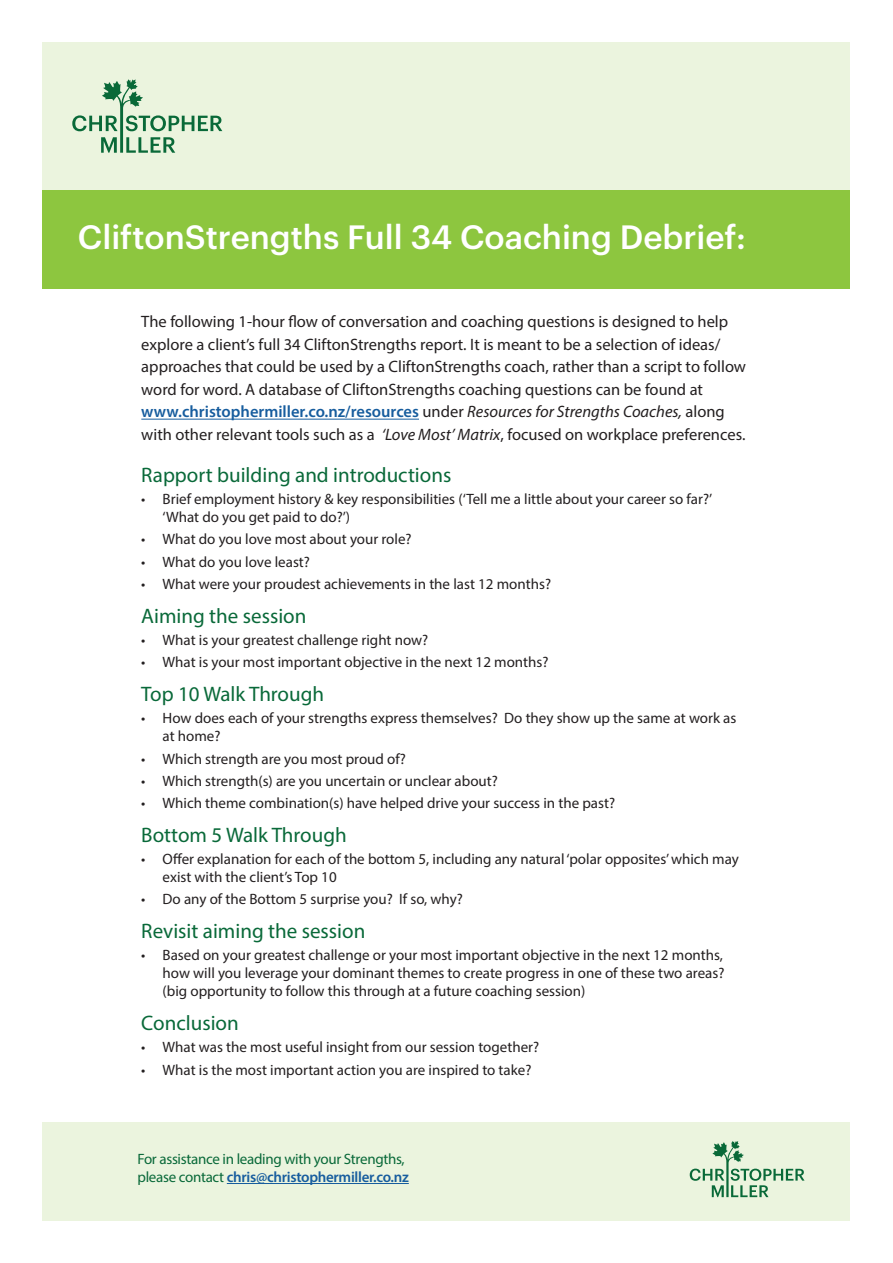
<style>
.page{position:relative;width:893px;height:1263px;background:#fff}
.page>*{position:absolute;margin:0;border:0;box-sizing:border-box;transform-origin:0 0}
.t1{font:500 33px "Graphik";color:#fff}
.t2{font:21px "Myriad Pro";color:#096939}
.intro{font:16.5px/22.5px "Myriad Pro";color:#231f20}
.t3{font:15px/18px "Myriad Pro";color:#231f20}
.body{font:15px/18px "Myriad Pro";letter-spacing:-.02em;color:#096939}
.s1{font-weight:600;color:#175d9e}
.s2{font-style:italic}
</style>
<div class="page">
<div style="left:43px;top:43px;width:807px;height:147px;background:#ebf4de"></div>
<svg style="left:72px;top:79px;width:150px;height:74px"></svg>
<hr style="left:141px;top:419px;width:278px;height:1px;background:#175d9e">
<div style="left:43px;top:191px;width:807px;height:98px;background:#8dc63f"></div>
<div style="left:43px;top:1122px;width:807px;height:98px;background:#ebf4de"></div>
<svg style="left:690px;top:1141px;width:114px;height:56px"></svg>
<hr style="left:227px;top:1183px;width:182px;height:1px;background:#175d9e">
<p class="t1" style="left:78px;top:211px;width:669px">CliftonStrengths Full 34 Coaching Debrief:</p>
<p class="intro" style="left:141px;top:310px;width:606px">The following 1-hour flow of conversation and coaching questions is designed to help explore a client’s full 34 CliftonStrengths report. It is meant to be a selection of ideas/ approaches that could be used by a CliftonStrengths coach, rather than a script to follow word for word. A database of CliftonStrengths coaching questions can be found at <span class="s1">www.christophermiller.co.nz/resources</span> under <span class="s2">Resources for Strengths Coaches,</span> along with other relevant tools such as a <span class="s2">‘Love Most’ Matrix</span>, focused on workplace preferences.</p>
<p class="t2" style="left:141px;top:462px;width:312px">Rapport building and introductions</p>
<p class="t3" style="left:163px;top:490px;width:551px;text-indent:-21px">• Brief employment history &amp; key responsibilities (‘Tell me a little about your career so far?’ ‘What do you get paid to do?’)</p>
<p class="t3" style="left:141px;top:530px;width:272px">• What do you love most about your role?</p>
<p class="t3" style="left:141px;top:552px;width:170px">• What do you love least?</p>
<p class="t3" style="left:141px;top:575px;width:411px">• What were your proudest achievements in the last 12 months?</p>
<p class="t2" style="left:141px;top:603px;width:167px">Aiming the session</p>
<p class="t3" style="left:141px;top:631px;width:288px">• What is your greatest challenge right now?</p>
<p class="t3" style="left:141px;top:653px;width:409px">• What is your most important objective in the next 12 months?</p>
<p class="t2" style="left:141px;top:681px;width:184px">Top 10 Walk Through</p>
<p class="t3" style="left:163px;top:709px;width:575px;text-indent:-21px">• How does each of your strengths express themselves? Do they show up the same at work as at home?</p>
<p class="t3" style="left:141px;top:749px;width:266px">• Which strength are you most proud of?</p>
<p class="t3" style="left:141px;top:771px;width:358px">• Which strength(s) are you uncertain or unclear about?</p>
<p class="t3" style="left:141px;top:794px;width:475px">• Which theme combination(s) have helped drive your success in the past?</p>
<p class="t2" style="left:141px;top:822px;width:207px">Bottom 5 Walk Through</p>
<p class="t3" style="left:163px;top:850px;width:578px;text-indent:-21px">• Offer explanation for each of the bottom 5, including any natural ‘polar opposites’ which may exist with the client’s Top 10</p>
<p class="t3" style="left:141px;top:890px;width:323px">• Do any of the Bottom 5 surprise you? If so, why?</p>
<p class="t2" style="left:141px;top:918px;width:226px">Revisit aiming the session</p>
<p class="t3" style="left:163px;top:946px;width:563px;text-align:justify;text-indent:-21px">• Based on your greatest challenge or your most important objective in the next 12 months, how will you leverage your dominant themes to create progress in one of these two areas? (big opportunity to follow this through at a future coaching session)</p>
<p class="t2" style="left:141px;top:1010px;width:99px">Conclusion</p>
<p class="t3" style="left:141px;top:1038px;width:399px">• What was the most useful insight from our session together?</p>
<p class="t3" style="left:141px;top:1060px;width:392px">• What is the most important action you are inspired to take?</p>
<p class="body" style="left:137px;top:1150px;width:273px">For assistance in leading with your Strengths, please contact <span class="s1">chris@christophermiller.co.nz</span></p>
</div>
